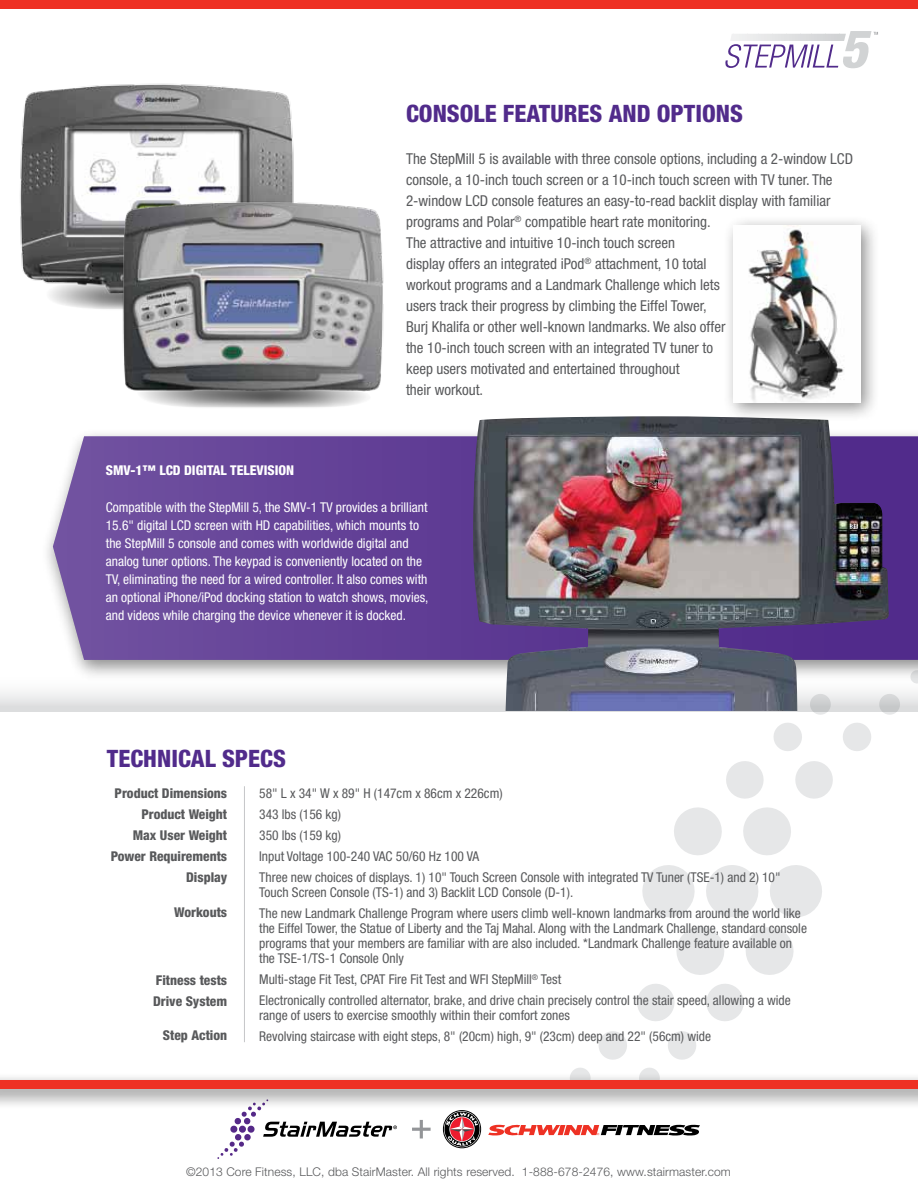
<style>
.page{position:relative;width:918px;height:1188px;background:#fff}
.page>*{position:absolute;margin:0;border:0;box-sizing:border-box;transform-origin:0 0}
.t1{font:800 condensed 24px "Helvetica Neue LT Std";color:#512b8b}
.t2{font:condensed 15px/21px "Helvetica Neue LT Std";color:#58595b}
.t3{font:condensed 13.5px/21px "Helvetica Neue LT Std";color:#58595b}
.t4{font:condensed 13.5px/18px "Helvetica Neue LT Std";color:#fff}
.t5{font:800 condensed 13.5px/21px "Helvetica Neue LT Std";color:#58595b;text-align:right}
.t6{font:800 condensed 13.5px "Helvetica Neue LT Std";color:#fff}
.t7{font:300 12px "Helvetica Neue LT Std";letter-spacing:.01em;color:#58595b}
</style>
<div class="page">
<svg style="left:443px;top:1111px;width:38px;height:37px"></svg>
<svg style="left:444px;top:1112px;width:36px;height:35px"></svg>
<div style="left:443px;top:1110px;width:38px;height:38px;border:1px solid #000;border-radius:50%"></div>
<svg style="left:488px;top:1124px;width:212px;height:12px"></svg>
<svg style="left:446px;top:1113px;width:32px;height:34px"></svg>
<svg style="left:217px;top:1109px;width:180px;height:50px"></svg>
<svg style="left:412px;top:1120px;width:19px;height:18px"></svg>
<svg style="left:568px;top:711px;width:350px;height:362px"></svg>
<div style="left:41px;top:428px;width:877px;height:254px;background:#000;opacity:.45"></div>
<svg style="left:53px;top:436px;width:859px;height:209px;background:#6a4a9b"></svg>
<img style="left:20px;top:83px;width:274px;height:226px">
<svg style="left:0;top:645px;width:918px;height:66px"></svg>
<svg style="left:725px;top:31px;width:153px;height:37px"></svg>
<div style="left:722px;top:215px;width:159px;height:208px;background:#000;opacity:.45"></div>
<img style="left:733px;top:226px;width:128px;height:177px">
<hr style="left:244px;top:786px;width:1px;height:256px;background:#b6b8ba">
<div style="left:0;top:1073px;width:918px;height:36px;background:#000;opacity:.55"></div>
<div style="left:0;top:1080px;width:918px;height:9px;background:#ee3124"></div>
<div style="left:0;top:0;width:918px;height:9px;background:#ee3124"></div>
<img style="left:100px;top:193px;width:284px;height:215px">
<img style="left:473px;top:416px;width:416px;height:295px">
<h1 class="t1" style="left:406px;top:99px;width:338px">CONSOLE FEATURES AND OPTIONS</h1>
<p class="t2" style="left:406px;top:148px;width:448px">The StepMill 5 is available with three console options, including a 2-window LCD console, a 10-inch touch screen or a 10-inch touch screen with TV tuner. The 2-window LCD console features an easy-to-read backlit display with familiar programs and Polar<sup>®</sup> compatible heart rate monitoring.<br>The attractive and intuitive 10-inch touch screen<br>display offers an integrated iPod<sup>®</sup> attachment, 10 total<br>workout programs and a Landmark Challenge which lets<br>users track their progress by climbing the Eiffel Tower,<br>Burj Khalifa or other well-known landmarks. We also offer<br>the 10-inch touch screen with an integrated TV tuner to<br>keep users motivated and entertained throughout<br>their workout.</p>
<p class="t6" style="left:106px;top:462px;width:190px">SMV-1™ LCD DIGITAL TELEVISION</p>
<p class="t4" style="left:106px;top:498px;width:324px">Compatible with the StepMill 5, the SMV-1 TV provides a brilliant 15.6" digital LCD screen with HD capabilities, which mounts to the StepMill 5 console and comes with worldwide digital and analog tuner options. The keypad is conveniently located on the TV, eliminating the need for a wired controller. It also comes with an optional iPhone/iPod docking station to watch shows, movies, and videos while charging the device whenever it is docked.</p>
<h1 class="t1" style="left:107px;top:743px;width:63px">technical</h1>
<h1 class="t1" style="left:222px;top:743px;width:14px">specs</h1>
<p class="t5" style="left:111px;top:783px;width:118px">Product Dimensions<br>Product Weight<br>Max User Weight<br>Power Requirements<br>Display</p>
<p class="t5" style="left:174px;top:901px;width:55px">Workouts</p>
<p class="t5" style="left:153px;top:969px;width:76px;text-align:left">Fitness tests<br>Drive System</p>
<p class="t5" style="left:163px;top:1025px;width:66px">Step Action</p>
<p class="t3" style="left:259px;top:783px;width:523px">58" L x 34" W x 89" H (147cm x 86cm x 226cm)<br>343 lbs (156 kg)<br>350 lbs (159 kg)<br>Input Voltage 100-240 VAC 50/60 Hz 100 VA<br>Three new choices of displays. 1) 10" Touch Screen Console with integrated TV Tuner (TSE-1) and 2) 10"</p>
<p class="t3" style="left:259px;top:882px;width:543px">Touch Screen Console (TS-1) and 3) Backlit LCD Console (D-1).<br>The new Landmark Challenge Program where users climb well-known landmarks from around the world like</p>
<p class="t3" style="left:259px;top:921px;width:549px;line-height:15px">the Eiffel Tower, the Statue of Liberty and the Taj Mahal. Along with the Landmark Challenge, standard console programs that your members are familiar with are also included. *Landmark Challenge feature available on the TSE-1/TS-1 Console Only</p>
<p class="t3" style="left:259px;top:969px;width:533px">Multi-stage Fit Test, CPAT Fire Fit Test and WFI StepMill<sup>®</sup> Test<br>Electronically controlled alternator, brake, and drive chain precisely control the stair speed, allowing a wide</p>
<p class="t3" style="left:259px;top:1005px;width:454px">range of users to exercise smoothly within their comfort zones<br>Revolving staircase with eight steps, 8" (20cm) high, 9" (23cm) deep and 22" (56cm) wide</p>
<p class="t7" style="left:186px;top:1164px;width:546px">©2013 Core Fitness, LLC, dba StairMaster. All rights reserved. 1-888-678-2476, www.stairmaster.com</p>
</div>
